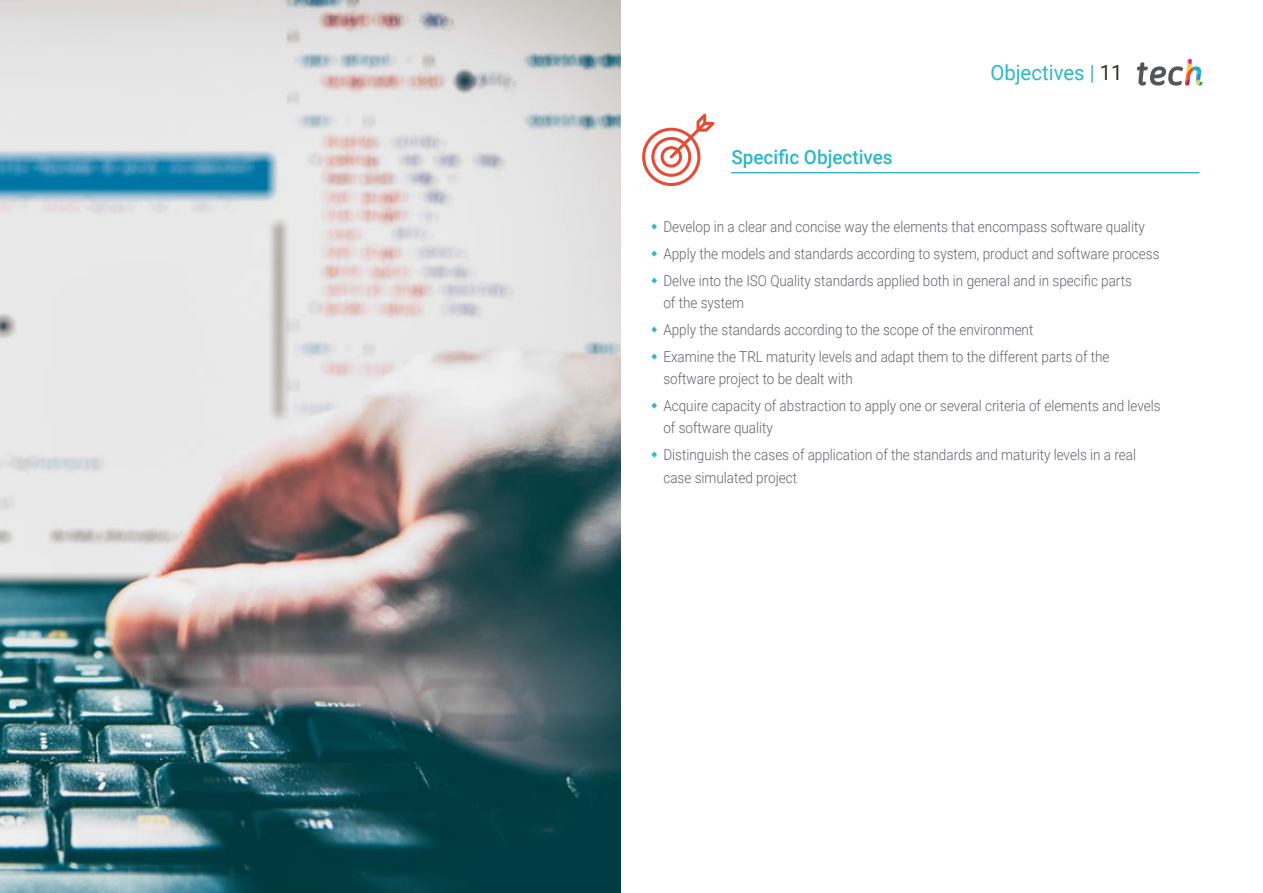
<style>
.page{position:relative;width:1263px;height:893px;background:#fff}
.page>*{position:absolute;margin:0;border:0;box-sizing:border-box;transform-origin:0 0}
.t1{font:21px "Roboto";color:#2db8c5}
.t2{font:500 19.5px "Roboto";color:#2db8c5}
.t3{font:300 15px/26.7px "Roboto";color:#61646a;scale:.9 1}
.s1{color:#312e20}
</style>
<div class="page">
<svg style="left:1137px;top:59px;width:65px;height:27px"></svg>
<img style="left:0;top:0;width:621px;height:893px">
<svg style="left:642px;top:114px;width:72px;height:72px"></svg>
<hr style="left:731px;top:172px;width:468px;height:1px;background:#2db8c5">
<h2 class="t2" style="left:731px;top:144px;width:163px">Specific Objectives</h2>
<h1 class="t1" style="left:990px;top:57px;width:134px">Objectives | <span class="s1">11</span></h1>
<p class="t3" style="left:663px;top:213px;width:553px">Develop in a clear and concise way the elements that encompass software quality<br>Apply the models and standards according to system, product and software process<br>Delve into the ISO Quality standards applied both in general and in specific parts</p>
<p class="t3" style="left:663px;top:289px;width:497px">of the system<br>Apply the standards according to the scope of the environment<br>Examine the TRL maturity levels and adapt them to the different parts of the</p>
<p class="t3" style="left:663px;top:365px;width:554px">software project to be dealt with<br>Acquire capacity of abstraction to apply one or several criteria of elements and levels</p>
<p class="t3" style="left:663px;top:414px;width:527px">of software quality<br>Distinguish the cases of application of the standards and maturity levels in a real</p>
<p class="t3" style="left:663px;top:463px;width:150px">case simulated project</p>
</div>
